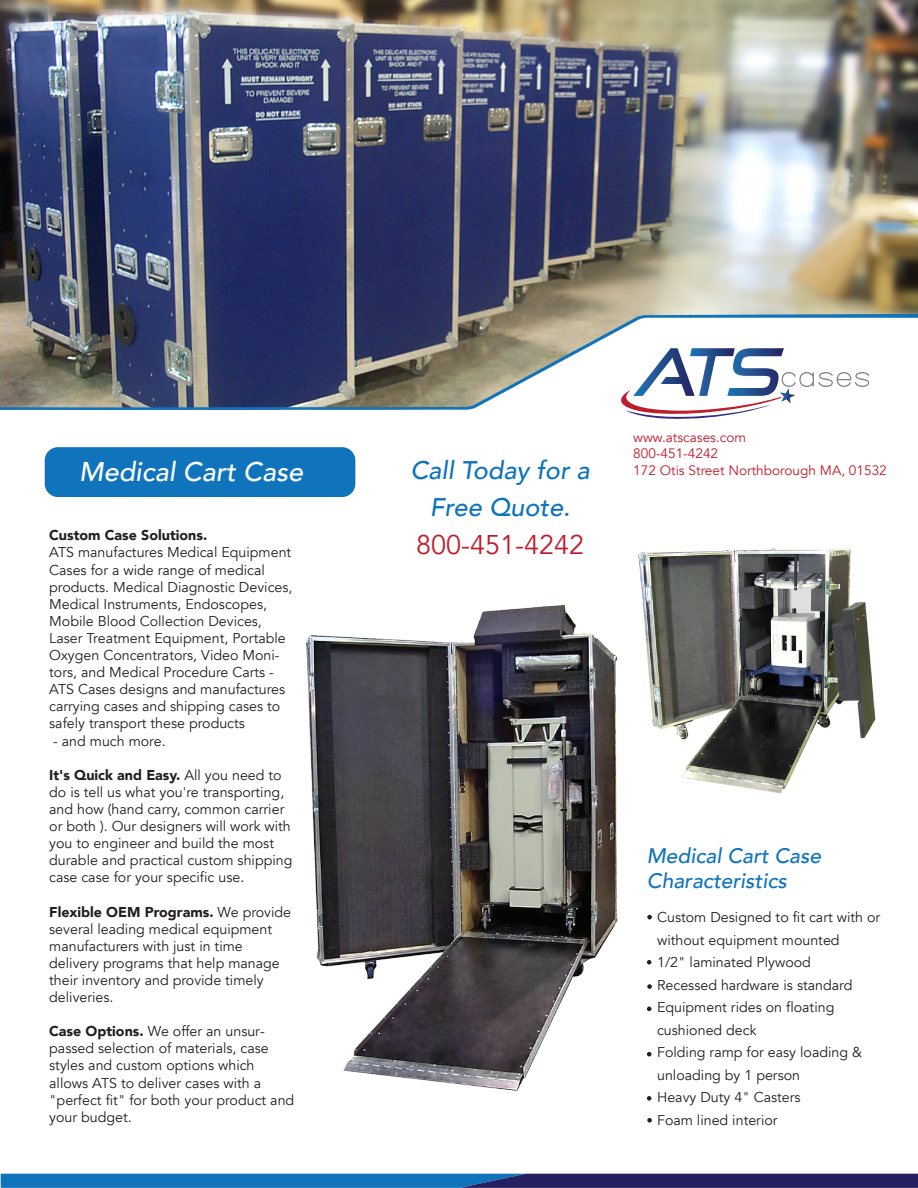
<style>
.page{position:relative;width:918px;height:1188px;background:#fff}
.page>*{position:absolute;margin:0;border:0;box-sizing:border-box;transform-origin:0 0}
.t1{font:italic 500 27px "Avenir";color:#fff}
.t2{font:27px "Avenir";color:#be1d2c}
.t3{font:italic 500 25.5px "Avenir";color:#1074bc}
.t4{font:italic 500 21px/25.2px "Avenir";color:#1074bc}
.t5{font:14.25px/17.1px "Avenir";color:#231f20}
.t6{font:900 14.25px "Avenir";color:#231f20}
.t7{font:13.65px/16.4px "Avenir";color:#be1d2c}
.s1{font-weight:900}
</style>
<div class="page">
<img style="left:0;top:0;width:918px;height:311px">
<svg style="left:647px;top:915px;width:5px;height:4px"></svg>
<svg style="left:647px;top:1007px;width:4px;height:4px"></svg>
<svg style="left:647px;top:984px;width:5px;height:5px"></svg>
<svg style="left:647px;top:1052px;width:4px;height:4px"></svg>
<svg style="left:647px;top:1096px;width:4px;height:5px"></svg>
<svg style="left:647px;top:1118px;width:5px;height:5px"></svg>
<svg style="left:647px;top:960px;width:4px;height:5px"></svg>
<div style="left:45px;top:447px;width:310px;height:50px;background:#1074bc;border-radius:13px"></div>
<svg style="left:625px;top:410px;width:128px;height:9px"></svg>
<svg style="left:1px;top:1174px;width:917px;height:14px;background:#1b4f92"></svg>
<img style="left:0;top:311px;width:918px;height:99px">
<img style="left:305px;top:604px;width:313px;height:487px">
<img style="left:638px;top:548px;width:238px;height:246px">
<p class="t7" style="left:633px;top:430px;width:114px">www.atscases.com<br>800-451-4242</p>
<h1 class="t1" style="left:79px;top:456px;width:225px">Medical Cart Case</h1>
<h2 class="t3" style="left:410px;top:455px;width:181px">Call Today for a</h2>
<p class="t7" style="left:633px;top:462px;width:255px">172 Otis Street Northborough MA, 01532</p>
<h2 class="t3" style="left:430px;top:492px;width:142px">Free Quote.</h2>
<h1 class="t2" style="left:416px;top:529px;width:170px">800-451-4242</h1>
<p class="t6" style="left:49px;top:523px;width:160px">Custom Case Solutions.</p>
<p class="t5" style="left:49px;top:544px;width:245px">ATS manufactures Medical Equipment Cases for a wide range of medical products. Medical Diagnostic Devices, Medical Instruments, Endoscopes, Mobile Blood Collection Devices, Laser Treatment Equipment, Portable Oxygen Concentrators, Video Moni&shy;tors, and Medical Procedure Carts - ATS Cases designs and manufactures carrying cases and shipping cases to safely transport these products</p>
<p class="t5" style="left:53px;top:732px;width:114px">- and much more.</p>
<p class="t5" style="left:49px;top:767px;width:245px"><span class="s1">It's Quick and Easy.</span> All you need to do is tell us what you're transporting, and how (hand carry, common carrier or both ). Our designers will work with you to engineer and build the most durable and practical custom shipping case case for your specific use.</p>
<p class="t5" style="left:49px;top:903px;width:243px"><span class="s1">Flexible OEM Programs.</span> We provide several leading medical equipment manufacturers with just in time delivery programs that help manage their inventory and provide timely deliveries.</p>
<p class="t5" style="left:49px;top:1023px;width:247px"><span class="s1">Case Options.</span> We offer an unsur&shy;passed selection of materials, case styles and custom options which allows ATS to deliver cases with a "perfect fit" for both your product and your budget.</p>
<h3 class="t4" style="left:647px;top:843px;width:176px">Medical Cart Case<br>Characteristics</h3>
<p class="t5" style="left:657px;top:906px;width:225px;line-height:22.5px">Custom Designed to fit cart with or without equipment mounted<br>1/2" laminated Plywood<br>Recessed hardware is standard<br>Equipment rides on floating cushioned deck<br>Folding ramp for easy loading &amp; unloading by 1 person<br>Heavy Duty 4" Casters<br>Foam lined interior</p>
</div>
